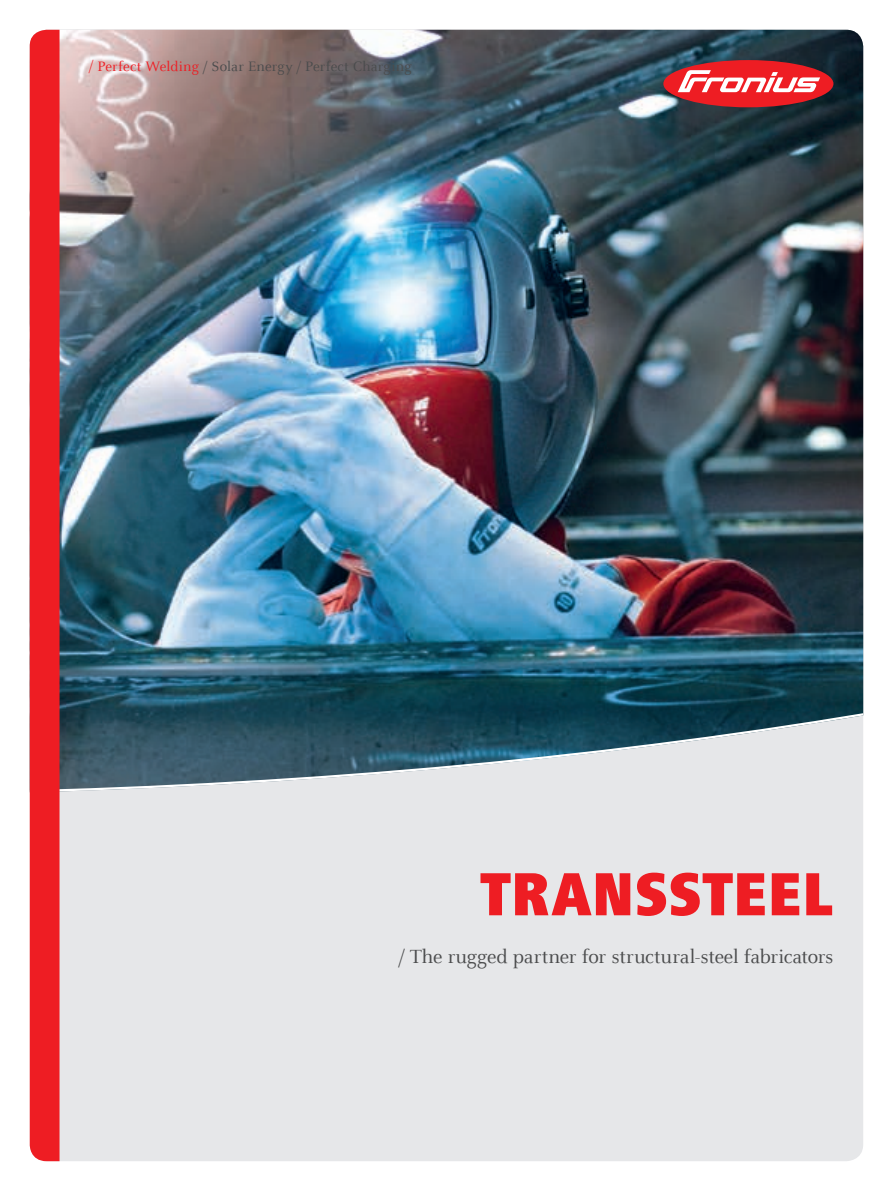
<style>
.page{position:relative;width:893px;height:1191px;background:#fff}
.page>*{position:absolute;margin:0;border:0;box-sizing:border-box;transform-origin:0 0}
.t1{font:900 condensed 63px "Frutiger Next LTW1 G";letter-spacing:-.005em;color:#ee1d23}
.t2{font:21px "Celeste Offc Pro";letter-spacing:-.01em;color:#4b4c4d}
.t3{font:15px "Celeste Offc Pro";letter-spacing:.005em;color:#4b4c4d}
.s1{color:#ee1d23}
</style>
<div class="page">
<div style="left:30px;top:30px;width:833px;height:1131px;background:#e6e7e9;border-radius:17px"></div>
<img style="left:60px;top:30px;width:803px;height:762px">
<div style="left:30px;top:30px;width:30px;height:1131px;background:#ee1d23"></div>
<div style="left:663px;top:60px;width:170px;height:47px;background:#ee1d23;border-radius:50%"></div>
<svg style="left:678px;top:70px;width:142px;height:22px"></svg>
<p class="t3" style="left:89px;top:57px;width:324px"><span class="s1">/ Perfect Welding</span> / Solar Energy / Perfect Charging</p>
<h1 class="t1" style="left:480px;top:858px;width:355px">TRANSSTEEL</h1>
<p class="t2" style="left:399px;top:943px;width:436px">/ The rugged partner for structural-steel fabricators</p>
</div>
